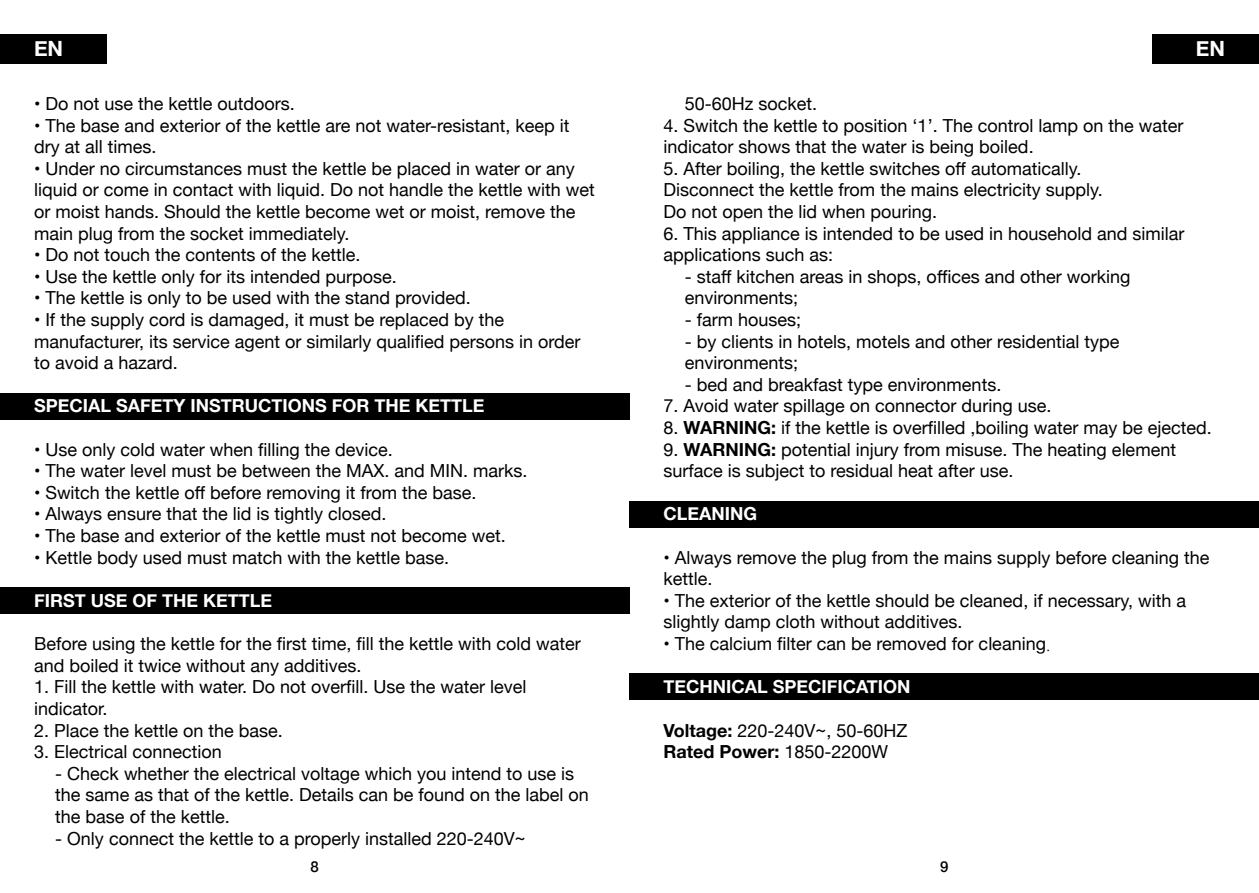
<style>
.page{position:relative;width:1259px;height:893px;background:#fff}
.page>*{position:absolute;margin:0;border:0;box-sizing:border-box;transform-origin:0 0}
.t1{font:700 21px "Helvetica Neue";color:#fff}
.t2{font:18px/21.6px "Helvetica Neue";color:#000}
.t3{font:700 18px "Helvetica Neue";color:#fff}
.t4{font:500 15px "Helvetica Neue";color:#000}
.s1{font-weight:700}
.s2{font-family:"Adobe Song Std";font-weight:300}
</style>
<div class="page">
<div style="left:1152px;top:34px;width:107px;height:30px;background:#000"></div>
<div style="left:0;top:34px;width:106px;height:30px;background:#000"></div>
<div style="left:0;top:393px;width:629px;height:26px;background:#000"></div>
<div style="left:0;top:587px;width:629px;height:27px;background:#000"></div>
<div style="left:629px;top:501px;width:630px;height:26px;background:#000"></div>
<div style="left:629px;top:674px;width:630px;height:26px;background:#000"></div>
<p class="t1" style="left:34px;top:32px;width:31px">EN</p>
<p class="t1" style="left:1195px;top:32px;width:31px">EN</p>
<p class="t2" style="left:34px;top:94px;width:262px">• Do not use the kettle outdoors.</p>
<p class="t2" style="left:34px;top:115px;width:537px">• The base and exterior of the kettle are not water-resistant, keep it dry at all times.</p>
<p class="t2" style="left:34px;top:159px;width:562px">• Under no circumstances must the kettle be placed in water or any liquid or come in contact with liquid. Do not handle the kettle with wet or moist hands. Should the kettle become wet or moist, remove the main plug from the socket immediately.</p>
<p class="t2" style="left:34px;top:245px;width:328px">• Do not touch the contents of the kettle.</p>
<p class="t2" style="left:34px;top:267px;width:364px">• Use the kettle only for its intended purpose.</p>
<p class="t2" style="left:34px;top:288px;width:438px">• The kettle is only to be used with the stand provided.</p>
<p class="t2" style="left:34px;top:310px;width:548px">• If the supply cord is damaged, it must be replaced by the manufacturer, its service agent or similarly qualified persons in order to avoid a hazard.</p>
<p class="t3" style="left:34px;top:392px;width:452px">SPECIAL SAFETY INSTRUCTIONS FOR THE KETTLE</p>
<p class="t2" style="left:34px;top:439px;width:360px">• Use only cold water when filling the device.</p>
<p class="t2" style="left:34px;top:461px;width:495px">• The water level must be between the MAX. and MIN. marks.</p>
<p class="t2" style="left:34px;top:483px;width:444px">• Switch the kettle off before removing it from the base.</p>
<p class="t2" style="left:34px;top:504px;width:354px">• Always ensure that the lid is tightly closed.</p>
<p class="t2" style="left:34px;top:526px;width:473px">• The base and exterior of the kettle must not become wet.</p>
<p class="t2" style="left:34px;top:547px;width:417px">• Kettle body used must match with the kettle base.</p>
<p class="t3" style="left:34px;top:586px;width:240px">FIRST USE OF THE KETTLE</p>
<p class="t2" style="left:34px;top:634px;width:548px">Before using the kettle for the first time, fill the kettle with cold water and boiled it twice without any additives.</p>
<p class="t2" style="left:34px;top:677px;width:494px">1. Fill the kettle with water. Do not overfill. Use the water level indicator.</p>
<p class="t2" style="left:34px;top:720px;width:250px">2. Place the kettle on the base.</p>
<p class="t2" style="left:34px;top:742px;width:189px">3. Electrical connection</p>
<p class="t2" style="left:55px;top:763px;width:535px">- Check whether the electrical voltage which you intend to use is the same as that of the kettle. Details can be found on the label on the base of the kettle.</p>
<p class="t2" style="left:55px;top:828px;width:472px">- Only connect the kettle to a properly installed 220-240V~</p>
<p class="t2" style="left:685px;top:94px;width:134px">50-60Hz socket.</p>
<p class="t2" style="left:663px;top:115px;width:521px">4. Switch the kettle to position ‘1’. The control lamp on the water indicator shows that the water is being boiled.</p>
<p class="t2" style="left:663px;top:159px;width:441px">5. After boiling, the kettle switches off automatically.<br>Disconnect the kettle from the mains electricity supply.<br>Do not open the lid when pouring.</p>
<p class="t2" style="left:663px;top:223px;width:522px">6. This appliance is intended to be used in household and similar applications such as:</p>
<p class="t2" style="left:685px;top:267px;width:447px">- staff kitchen areas in shops, offices and other working environments;</p>
<p class="t2" style="left:685px;top:310px;width:118px">- farm houses;</p>
<p class="t2" style="left:685px;top:331px;width:436px">- by clients in hotels, motels and other residential type environments;</p>
<p class="t2" style="left:685px;top:375px;width:318px">- bed and breakfast type environments.</p>
<p class="t2" style="left:663px;top:396px;width:389px">7. Avoid water spillage on connector during use.</p>
<p class="t2" style="left:663px;top:418px;width:550px">8. <span class="s1">WARNING:</span> if the kettle is overfilled ,boiling water may be ejected.</p>
<p class="t2" style="left:663px;top:439px;width:514px">9. <span class="s1">WARNING:</span> potential injury from misuse. The heating element surface is subject to residual heat after use.</p>
<p class="t3" style="left:663px;top:500px;width:95px">CLEANING</p>
<p class="t2" style="left:663px;top:547px;width:547px">• Always remove the plug from the mains supply before cleaning the kettle.</p>
<p class="t2" style="left:663px;top:591px;width:524px">• The exterior of the kettle should be cleaned, if necessary, with a slightly damp cloth without additives.</p>
<p class="t2" style="left:663px;top:634px;width:388px">• The calcium filter can be removed for cleaning<span class="s2">.</span></p>
<p class="t3" style="left:663px;top:673px;width:248px">TECHNICAL SPECIFICATION</p>
<p class="t2" style="left:663px;top:720px;width:245px"><span class="s1">Voltage:</span> 220-240V~, 50-60HZ<br><span class="s1">Rated Power:</span> 1850-2200W</p>
<p class="t4" style="left:310px;top:854px;width:10px">8</p>
<p class="t4" style="left:940px;top:854px;width:10px">9</p>
</div>
